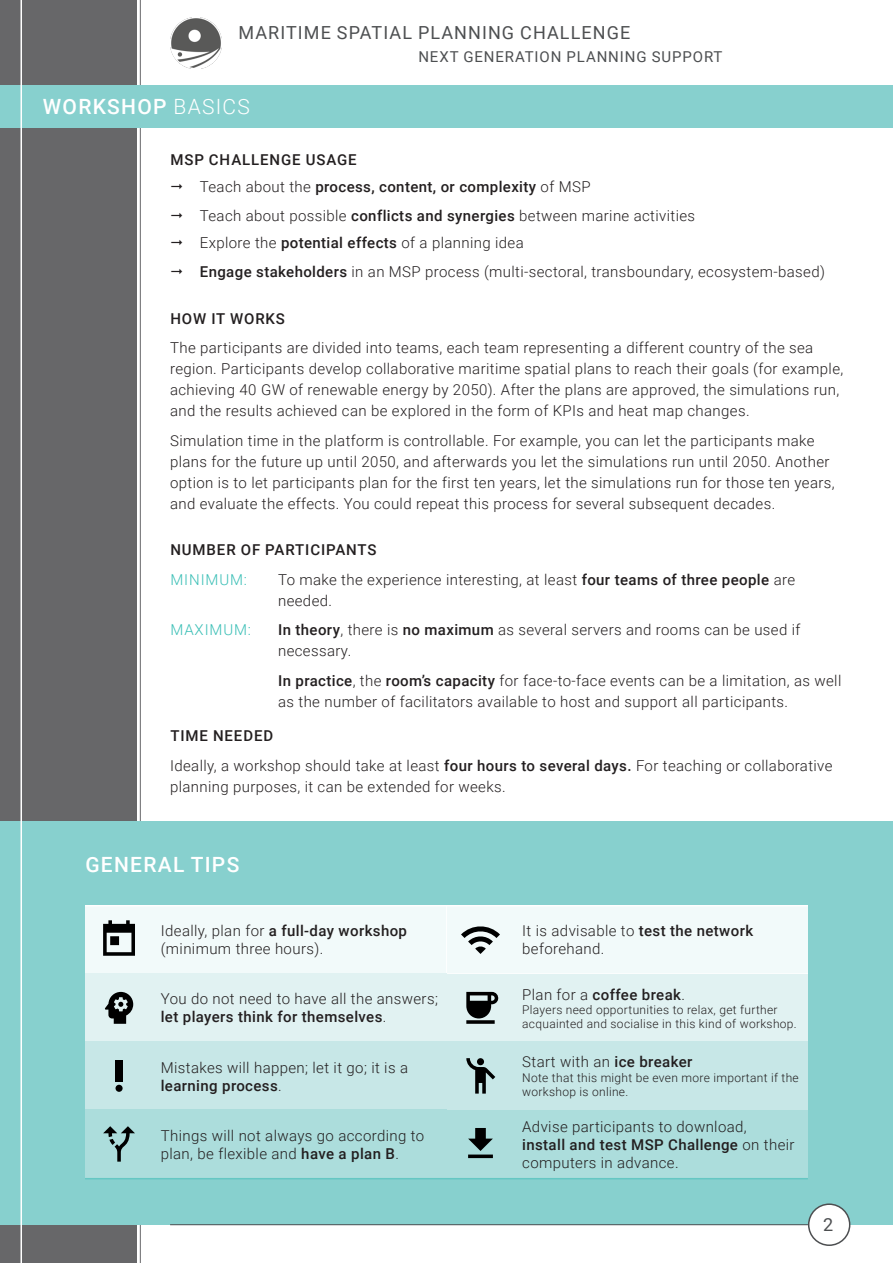
<style>
.page{position:relative;width:893px;height:1263px;background:#fff}
.page>*{position:absolute;margin:0;border:0;box-sizing:border-box;transform-origin:0 0}
.t1{font:500 21px "Roboto";letter-spacing:.06em;color:#fff}
.t2{font:18px "Roboto";letter-spacing:.06em;color:#4d4f51}
.body_tekst{font:300 15px/21px "Roboto";letter-spacing:.025em;color:#231f20}
.general_tips{font:300 15px/18px "Roboto";letter-spacing:.025em;color:#231f20}
.general_tips-2{font:500 15px "Roboto";letter-spacing:.025em;color:#231f20}
.general_tips-3{font:500 15px "Roboto";letter-spacing:.06em;color:#231f20}
.t3{font:15px "Roboto";letter-spacing:.06em;color:#4d4f51}
.body_tekst-2{font:300 15px "Roboto";letter-spacing:.06em;color:#3bbfb6}
.general_tips_cursief{font:300 12px/14.4px "Roboto";letter-spacing:.025em;color:#231f20}
.s1{font-weight:300}
.s2{font-weight:500}
</style>
<div class="page">
<hr style="left:140px;top:0;width:1px;height:1263px;background:#676769">
<div style="left:0;top:0;width:136px;height:1263px;background:#676769"></div>
<img style="left:170px;top:17px;width:51px;height:51px">
<div style="left:0;top:85px;width:893px;height:43px;background:#87d0ce"></div>
<div style="left:0;top:821px;width:893px;height:404px;background:#87d0ce"></div>
<div style="left:446px;top:974px;width:362px;height:68px;background:#e1f2f2"></div>
<svg style="left:466px;top:992px;width:33px;height:32px"></svg>
<div style="left:446px;top:906px;width:362px;height:68px;background:#f2fafa"></div>
<svg style="left:461px;top:926px;width:39px;height:28px"></svg>
<div style="left:446px;top:1110px;width:362px;height:68px;background:#acdddc"></div>
<svg style="left:468px;top:1128px;width:25px;height:30px"></svg>
<div style="left:446px;top:1042px;width:362px;height:68px;background:#c7e7e7"></div>
<svg style="left:466px;top:1058px;width:29px;height:35px"></svg>
<div style="left:85px;top:906px;width:361px;height:68px;background:#f2fafa"></div>
<svg style="left:103px;top:920px;width:32px;height:36px"></svg>
<div style="left:85px;top:974px;width:361px;height:68px;background:#e1f2f2"></div>
<svg style="left:105px;top:992px;width:28px;height:32px"></svg>
<div style="left:85px;top:1042px;width:361px;height:68px;background:#c7e7e7"></div>
<div style="left:116px;top:1085px;width:7px;height:7px;background:#000;border-radius:50%"></div>
<div style="left:116px;top:1060px;width:7px;height:21px;background:#000"></div>
<div style="left:85px;top:1110px;width:361px;height:68px;background:#acdddc"></div>
<svg style="left:103px;top:1126px;width:32px;height:35px"></svg>
<hr style="left:85px;top:1178px;width:723px;height:1px;background:#65c7c3">
<hr style="left:85px;top:905px;width:723px;height:1px;background:#fff">
<div style="left:809px;top:1204px;width:41px;height:41px;background:#fff;border-radius:50%"></div>
<div style="left:808px;top:1203px;width:42px;height:43px;border:2px solid #4d4f51;border-radius:50%"></div>
<hr style="left:21px;top:0;width:1px;height:1263px;background:#fff">
<hr style="left:170px;top:1224px;width:638px;height:1px;background:#4d4f51">
<p class="t2" style="left:238px;top:20px;width:393px">MARITIME SPATIAL PLANNING CHALLENGE</p>
<p class="t3" style="left:418px;top:46px;width:306px">NEXT GENERATION PLANNING SUPPORT</p>
<p class="t1" style="left:43px;top:92px;width:209px">WORKSHOP <span class="s1">BASICS</span></p>
<p class="general_tips-3" style="left:170px;top:149px;width:188px">MSP CHALLENGE USAGE</p>
<p class="general_tips-2" style="left:200px;top:176px;width:392px"><span class="s1">Teach about the</span> process, content, or complexity <span class="s1">of MSP</span></p>
<p class="body_tekst" style="left:200px;top:205px;width:497px">Teach about possible <span class="s2">conflicts and synergies</span> between marine activities</p>
<p class="body_tekst" style="left:200px;top:231px;width:325px">Explore the <span class="s2">potential effects</span> of a planning idea</p>
<p class="body_tekst" style="left:200px;top:261px;width:627px"><span class="s2">Engage stakeholders</span> in an MSP process (multi-sectoral, transboundary, ecosystem-based)</p>
<p class="general_tips-3" style="left:170px;top:308px;width:116px">HOW IT WORKS</p>
<p class="body_tekst" style="left:170px;top:337px;width:675px">The participants are divided into teams, each team representing a different country of the sea region. Participants develop collaborative maritime spatial plans to reach their goals (for example, achieving 40 GW of renewable energy by 2050). After the plans are approved, the simulations run, and the results achieved can be explored in the form of KPIs and heat map changes.</p>
<p class="body_tekst" style="left:170px;top:429px;width:666px">Simulation time in the platform is controllable. For example, you can let the participants make plans for the future up until 2050, and afterwards you let the simulations run until 2050. Another option is to let participants plan for the first ten years, let the simulations run for those ten years, and evaluate the effects. You could repeat this process for several subsequent decades.</p>
<p class="general_tips-3" style="left:170px;top:539px;width:208px">NUMBER OF PARTICIPANTS</p>
<p class="body_tekst-2" style="left:170px;top:569px;width:78px">MINIMUM:</p>
<p class="body_tekst" style="left:278px;top:568px;width:518px">To make the experience interesting, at least <span class="s2">four teams of three people</span> are needed.</p>
<p class="body_tekst-2" style="left:170px;top:619px;width:82px">MAXIMUM:</p>
<p class="body_tekst" style="left:278px;top:619px;width:524px"><span class="s2">In theory</span>, there is <span class="s2">no maximum</span> as several servers and rooms can be used if necessary.</p>
<p class="body_tekst" style="left:278px;top:669px;width:565px"><span class="s2">In practice</span>, the <span class="s2">room’s capacity</span> for face-to-face events can be a limitation, as well as the number of facilitators available to host and support all participants.</p>
<p class="general_tips-3" style="left:170px;top:725px;width:104px">TIME NEEDED</p>
<p class="body_tekst" style="left:170px;top:754px;width:664px">Ideally, a workshop should take at least <span class="s2">four hours to several days.</span> For teaching or collaborative planning purposes, it can be extended for weeks.</p>
<p class="t1" style="left:85px;top:850px;width:155px">GENERAL TIPS</p>
<p class="general_tips" style="left:161px;top:921px;width:248px">Ideally, plan for <span class="s2">a full-day workshop </span>(minimum three hours).</p>
<p class="general_tips" style="left:161px;top:989px;width:279px">You do not need to have all the answers; <span class="s2">let players think for themselves</span>.</p>
<p class="general_tips" style="left:161px;top:1057px;width:249px">Mistakes will happen; let it go; it is a <span class="s2">learning process</span>.</p>
<p class="general_tips" style="left:161px;top:1126px;width:265px">Things will not always go according to plan, be flexible and <span class="s2">have a plan B</span>.</p>
<p class="general_tips" style="left:522px;top:921px;width:232px">It is advisable to <span class="s2">test the network </span>beforehand.</p>
<p class="general_tips-2" style="left:522px;top:984px;width:164px"><span class="s1">Plan for a</span> coffee break<span class="s1">.</span></p>
<p class="general_tips_cursief" style="left:522px;top:1002px;width:276px">Players need opportunities to relax, get further acquainted and socialise in this kind of workshop.</p>
<p class="general_tips" style="left:522px;top:1052px;width:172px">Start with an <span class="s2">ice breaker</span></p>
<p class="general_tips_cursief" style="left:522px;top:1069px;width:278px">Note that this might be even more important if the workshop is online.</p>
<p class="general_tips" style="left:522px;top:1117px;width:274px">Advise participants to download,<br><span class="s2">install and test MSP Challenge</span> on their computers in advance.</p>
<p class="t2" style="left:823px;top:1212px;width:12px">2</p>
</div>
